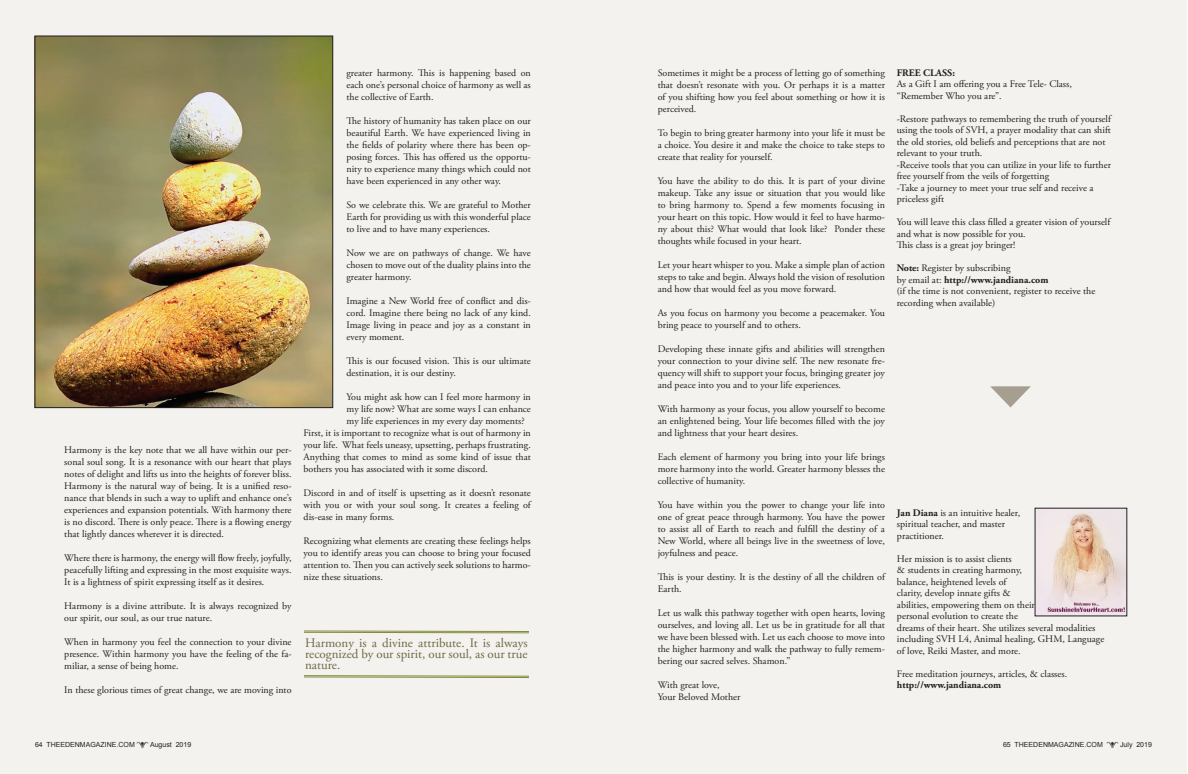
<style>
.page{position:relative;width:1188px;height:774px;background:#fff}
.page>*{position:absolute;margin:0;border:0;box-sizing:border-box;transform-origin:0 0}
.t1{font:13px/11px "Adobe Garamond Pro";color:#6f6945;text-align:justify}
.t2{font:10px/12px "Adobe Garamond Pro";color:#231f20;text-align:justify}
.t3{font:700 10px "Adobe Garamond Pro";color:#231f20}
.t4{font:7px "Arial";color:#231f20}
.s1{font-weight:700}
.s2{font-weight:400}
</style>
<div class="page">
<div style="left:0;top:0;width:1187px;height:774px;background:#f3f2ee"></div>
<img style="left:1037px;top:510px;width:88px;height:104px">
<svg style="left:990px;top:386px;width:41px;height:21px"></svg>
<img style="left:37px;top:38px;width:294px;height:368px">
<div style="left:35px;top:36px;width:298px;height:372px;border:1px solid #231f20"></div>
<svg style="left:304px;top:631px;width:225px;height:3px"></svg>
<svg style="left:304px;top:675px;width:225px;height:3px"></svg>
<p class="t2" style="left:64px;top:444px;width:229px">Harmony is the key note that we all have within our per&shy;sonal soul song. It is a resonance with our heart that plays notes of delight and lifts us into the heights of forever bliss.<br>Harmony is the natural way of being. It is a unified reso&shy;nance that blends in such a way to uplift and enhance one’s experiences and expansion potentials. With harmony there is no discord. There is only peace. There is a flowing energy that lightly dances wherever it is directed.</p>
<p class="t2" style="left:64px;top:552px;width:229px">Where there is harmony, the energy will flow freely, joyfully, peacefully lifting and expressing in the most exquisite ways.<br>It is a lightness of spirit expressing itself as it desires.</p>
<p class="t2" style="left:64px;top:600px;width:229px">Harmony is a divine attribute. It is always recognized by our spirit, our soul, as our true nature.</p>
<p class="t2" style="left:64px;top:636px;width:229px">When in harmony you feel the connection to your divine presence. Within harmony you have the feeling of the fa&shy;miliar, a sense of being home.</p>
<p class="t2" style="left:64px;top:684px;width:229px">In these glorious times of great change, we are moving into</p>
<p class="t2" style="left:346px;top:67px;width:186px">greater harmony. This is happening based on each one’s personal choice of harmony as well as the collective of Earth.</p>
<p class="t2" style="left:346px;top:115px;width:186px">The history of humanity has taken place on our beautiful Earth. We have experienced living in the fields of polarity where there has been op&shy;posing forces. This has offered us the opportu&shy;nity to experience many things which could not have been experienced in any other way.</p>
<p class="t2" style="left:346px;top:199px;width:186px">So we celebrate this. We are grateful to Mother Earth for providing us with this wonderful place to live and to have many experiences.</p>
<p class="t2" style="left:346px;top:247px;width:186px">Now we are on pathways of change. We have chosen to move out of the duality plains into the greater harmony.</p>
<p class="t2" style="left:346px;top:295px;width:186px">Imagine a New World free of conflict and dis&shy;cord. Imagine there being no lack of any kind.<br>Image living in peace and joy as a constant in every moment.</p>
<p class="t2" style="left:346px;top:355px;width:186px">This is our focused vision. This is our ultimate destination, it is our destiny.</p>
<p class="t2" style="left:346px;top:391px;width:186px">You might ask how can I feel more harmony in my life now? What are some ways I can enhance my life experiences in my every day moments?</p>
<p class="t2" style="left:304px;top:427px;width:229px">First, it is important to recognize what is out of harmony in your life. What feels uneasy, upsetting, perhaps frustrating.<br>Anything that comes to mind as some kind of issue that bothers you has associated with it some discord.</p>
<p class="t2" style="left:304px;top:487px;width:229px">Discord in and of itself is upsetting as it doesn’t resonate with you or with your soul song. It creates a feeling of</p>
<p class="t2" style="left:304px;top:511px;width:92px">dis-ease in many forms.</p>
<p class="t2" style="left:304px;top:535px;width:229px">Recognizing what elements are creating these feelings helps you to identify areas you can choose to bring your focused attention to. Then you can actively seek solutions to harmo&shy;nize these situations.</p>
<p class="t1" style="left:305px;top:638px;width:224px">Harmony is a divine attribute. It is always recognized by our spirit, our soul, as our true nature.</p>
<p class="t2" style="left:658px;top:68px;width:229px">Sometimes it might be a process of letting go of something that doesn’t resonate with you. Or perhaps it is a matter of you shifting how you feel about something or how it is perceived.</p>
<p class="t2" style="left:658px;top:128px;width:229px">To begin to bring greater harmony into your life it must be a choice. You desire it and make the choice to take steps to create that reality for yourself.</p>
<p class="t2" style="left:658px;top:176px;width:229px">You have the ability to do this. It is part of your divine makeup. Take any issue or situation that you would like to bring harmony to. Spend a few moments focusing in your heart on this topic. How would it feel to have harmo&shy;ny about this? What would that look like? Ponder these thoughts while focused in your heart.</p>
<p class="t2" style="left:658px;top:260px;width:229px">Let your heart whisper to you. Make a simple plan of action steps to take and begin. Always hold the vision of resolution and how that would feel as you move forward.</p>
<p class="t2" style="left:658px;top:308px;width:229px">As you focus on harmony you become a peacemaker. You bring peace to yourself and to others.</p>
<p class="t2" style="left:658px;top:344px;width:229px">Developing these innate gifts and abilities will strengthen your connection to your divine self. The new resonate fre&shy;quency will shift to support your focus, bringing greater joy and peace into you and to your life experiences.</p>
<p class="t2" style="left:658px;top:404px;width:229px">With harmony as your focus, you allow yourself to become an enlightened being. Your life becomes filled with the joy and lightness that your heart desires.</p>
<p class="t2" style="left:658px;top:452px;width:229px">Each element of harmony you bring into your life brings more harmony into the world. Greater harmony blesses the collective of humanity.</p>
<p class="t2" style="left:658px;top:500px;width:229px">You have within you the power to change your life into one of great peace through harmony. You have the power to assist all of Earth to reach and fulfill the destiny of a New World, where all beings live in the sweetness of love, joyfulness and peace.</p>
<p class="t2" style="left:658px;top:572px;width:229px">This is your destiny. It is the destiny of all the children of<br>Earth.</p>
<p class="t2" style="left:658px;top:608px;width:229px">Let us walk this pathway together with open hearts, loving ourselves, and loving all. Let us be in gratitude for all that we have been blessed with. Let us each choose to move into the higher harmony and walk the pathway to fully remem&shy;bering our sacred selves. Shamon.”</p>
<p class="t2" style="left:658px;top:680px;width:63px">With great love,</p>
<p class="t2" style="left:658px;top:692px;width:84px">Your Beloved Mother</p>
<p class="t3" style="left:897px;top:67px;width:60px">FREE CLASS:</p>
<p class="t2" style="left:897px;top:78px;width:177px">As a Gift I am offering you a Free Tele- Class,</p>
<p class="t2" style="left:897px;top:90px;width:107px">“Remember Who you are”.</p>
<p class="t2" style="left:897px;top:113px;width:216px;line-height:11.5px;text-align:left">-Restore pathways to remembering the truth of yourself using the tools of SVH, a prayer modality that can shift the old stories, old beliefs and perceptions that are not relevant to your truth.</p>
<p class="t2" style="left:897px;top:159px;width:216px;line-height:11.5px">-Receive tools that you can utilize in your life to further free yourself from the veils of forgetting</p>
<p class="t2" style="left:897px;top:182px;width:198px">-Take a journey to meet your true self and receive a</p>
<p class="t2" style="left:897px;top:193px;width:49px">priceless gift</p>
<p class="t2" style="left:897px;top:217px;width:215px;line-height:11.5px">You will leave this class filled a greater vision of yourself and what is now possible for you.</p>
<p class="t2" style="left:897px;top:239px;width:120px">This class is a great joy bringer!</p>
<p class="t2" style="left:897px;top:262px;width:115px"><span class="s1">Note:</span> Register by subscribing</p>
<p class="t3" style="left:897px;top:274px;width:153px"><span class="s2">by email at:</span> http://www.jandiana.com</p>
<p class="t2" style="left:897px;top:285px;width:200px">(if the time is not convenient, register to receive the</p>
<p class="t2" style="left:897px;top:297px;width:100px">recording when available)</p>
<p class="t2" style="left:897px;top:507px;width:125px;line-height:11.5px"><span class="s1">Jan Diana</span> is an intuitive healer, spiritual teacher, and master</p>
<p class="t2" style="left:897px;top:530px;width:48px">practitioner.</p>
<p class="t2" style="left:897px;top:553px;width:116px">Her mission is to assist clients</p>
<p class="t2" style="left:897px;top:564px;width:127px;line-height:11.5px">&amp; students in creating harmony, balance, heightened levels of</p>
<p class="t2" style="left:897px;top:587px;width:115px">clarity, develop innate gifts &amp;</p>
<p class="t2" style="left:897px;top:599px;width:200px;line-height:11.5px;text-align:left">abilities, empowering them on their<br>personal evolution to create the<br>dreams of their heart. She utilizes several modalities</p>
<p class="t2" style="left:897px;top:633px;width:209px">including SVH L4, Animal healing, GHM, Language</p>
<p class="t2" style="left:897px;top:645px;width:125px">of love, Reiki Master, and more.</p>
<p class="t2" style="left:897px;top:668px;width:172px">Free meditation journeys, articles, &amp; classes.</p>
<p class="t3" style="left:897px;top:679px;width:106px">http://www.jandiana.com</p>
<p class="t4" style="left:35px;top:740px;width:101px">64 THEEDENMAGAZINE.COM</p>
<p class="t4" style="left:150px;top:740px;width:43px">August 2019</p>
<p class="t4" style="left:1003px;top:740px;width:101px">65 THEEDENMAGAZINE.COM</p>
<p class="t4" style="left:1120px;top:740px;width:33px">July 2019</p>
</div>
